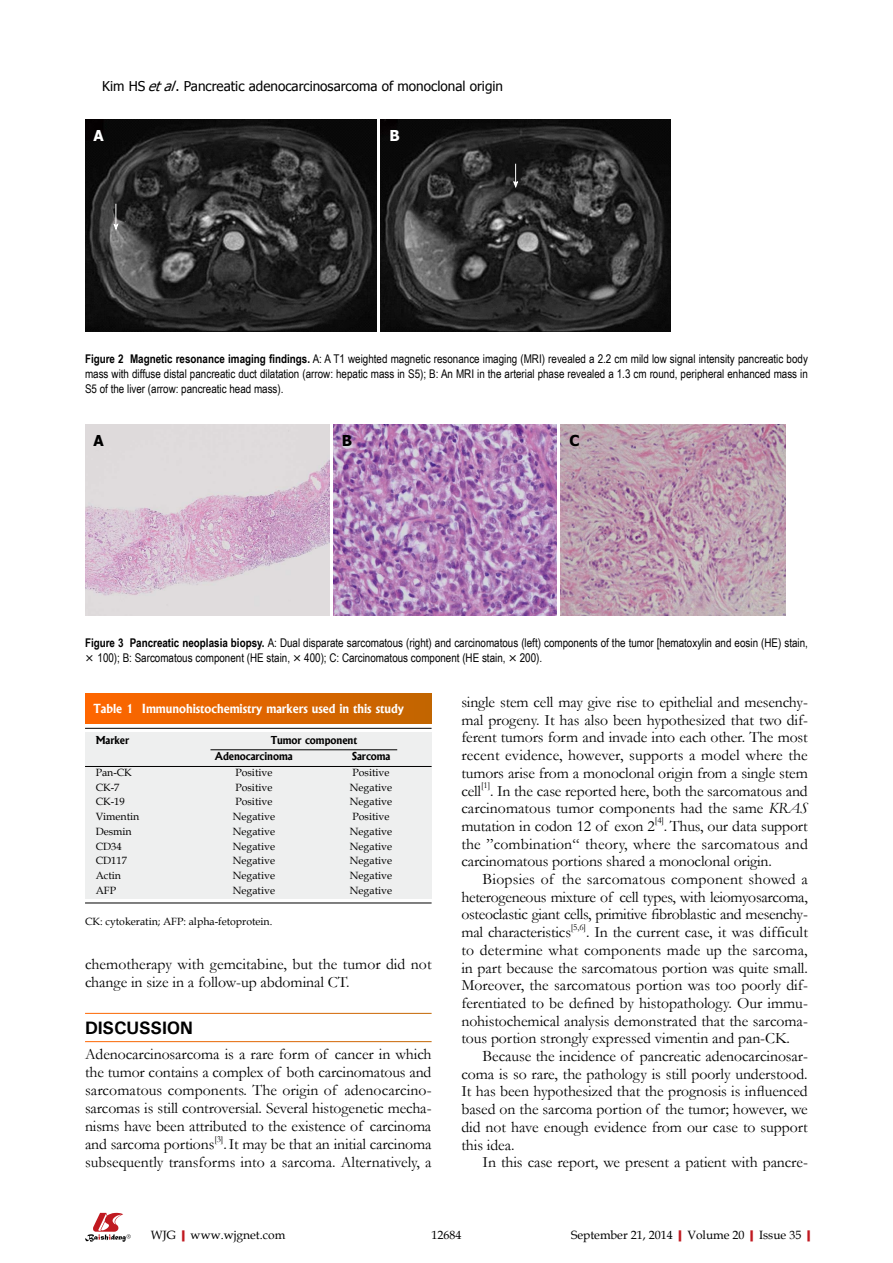
<style>
.page{position:relative;width:893px;height:1263px;background:#fff}
.page>*{position:absolute;margin:0;border:0;box-sizing:border-box;transform-origin:0 0}
.t1{font:700 18px "Univers";letter-spacing:-.01em;color:#000}
.t2{font:15.75px/17.7px "Garamond";letter-spacing:-.005em;color:#000;text-align:justify}
.t3{font:15.75px "Garamond";letter-spacing:.015em;color:#000}
.t4{font:700 15px "Tahoma";color:#000}
.t5{font:700 15px "Tahoma";color:#fff}
.t6{font:13.5px "Tahoma";color:#000}
.t7{font:12px/15px "Arial Narrow";color:#000;text-align:justify}
.t8{font:12px "Book Antiqua";color:#000}
.t9{font:700 12px "Albertus";color:#fff}
.t10{font:10.5px "Book Antiqua";color:#000}
.t11{font:700 10.5px/16.4px "Albertus";color:#000}
.t12{font:9.15px "Garamond";color:#000}
.s1{font-style:italic}
.s2{font-weight:700}
.s3{font-family:"Tahoma"}
.s4{font-weight:700;color:#c01920}
</style>
<div class="page">
<div style="left:85px;top:732px;width:347px;height:166px;background:#eeefef"></div>
<svg style="left:85px;top:1213px;width:46px;height:29px"></svg>
<img style="left:85px;top:424px;width:244px;height:191px">
<img style="left:334px;top:424px;width:222px;height:191px">
<img style="left:561px;top:424px;width:224px;height:191px">
<div style="left:85px;top:694px;width:347px;height:30px;background:linear-gradient(to right,#f60,#c16500)"></div>
<hr style="left:85px;top:728px;width:347px;height:1px;background:#000">
<hr style="left:85px;top:766px;width:347px;height:1px;background:#000">
<hr style="left:210px;top:749px;width:187px;height:1px;background:#000">
<hr style="left:85px;top:902px;width:347px;height:1px;background:#000">
<img style="left:85px;top:119px;width:291px;height:212px">
<img style="left:381px;top:119px;width:289px;height:212px">
<svg style="left:113px;top:204px;width:5px;height:26px"></svg>
<svg style="left:513px;top:164px;width:5px;height:23px"></svg>
<p class="t6" style="left:102px;top:77px;width:403px">Kim HS <span class="s1">etal</span>. Pancreatic adenocarcinosarcoma of monoclonal origin</p>
<p class="t5" style="left:94px;top:125px;width:12px">A</p>
<p class="t5" style="left:389px;top:125px;width:12px">B</p>
<p class="t7" style="left:85px;top:351px;width:724px"><span class="s2">Figure 2 Magnetic resonance imaging findings.</span> A: A T1 weighted magnetic resonance imaging (MRI) revealed a 2.2 cm mild low signal intensity pancreatic body mass with diffuse distal pancreatic duct dilatation (arrow: hepatic mass in S5); B: An MRI in the arterial phase revealed a 1.3 cm round, peripheral enhanced mass in S5 of the liver (arrow: pancreatic head mass).</p>
<p class="t4" style="left:94px;top:430px;width:12px">A</p>
<p class="t4" style="left:342px;top:430px;width:12px">B</p>
<p class="t4" style="left:569px;top:430px;width:12px">C</p>
<p class="t7" style="left:85px;top:635px;width:724px"><span class="s2">Figure 3 Pancreatic neoplasia biopsy.</span> A: Dual disparate sarcomatous (right) and carcinomatous (left) components of the tumor [hematoxylin and eosin (HE) stain, <span class="s3">×</span> 100); B: Sarcomatous component (HE stain, <span class="s3">×</span> 400); C: Carcinomatous component (HE stain, <span class="s3">×</span> 200).</p>
<p class="t9" style="left:94px;top:701px;width:312px">Table 1 Immunohistochemistry markers used in this study</p>
<p class="t2" style="left:461px;top:692px;width:348px">single stem cell may give rise to epithelial and mesenchy&shy;mal progeny. It has also been hypothesized that two dif&shy;ferent tumors form and invade into each other. The most recent evidence, however, supports a model where the tumors arise from a monoclonal origin from a single stem cell</p>
<p class="t11" style="left:96px;top:731px;width:35px">Marker</p>
<p class="t11" style="left:215px;top:731px;width:143px;text-indent:55px">Tumor component<br>Adenocarcinoma</p>
<p class="t11" style="left:352px;top:748px;width:40px">Sarcoma</p>
<p class="t10" style="left:96px;top:765px;width:38px">Pan-CK</p>
<p class="t10" style="left:235px;top:765px;width:39px">Positive</p>
<p class="t10" style="left:353px;top:765px;width:39px">Positive</p>
<p class="t10" style="left:96px;top:780px;width:25px">CK-7</p>
<p class="t10" style="left:235px;top:780px;width:39px">Positive</p>
<p class="t10" style="left:350px;top:780px;width:44px">Negative</p>
<p class="t10" style="left:96px;top:794px;width:31px">CK-19</p>
<p class="t10" style="left:235px;top:794px;width:39px">Positive</p>
<p class="t10" style="left:350px;top:794px;width:44px">Negative</p>
<p class="t10" style="left:96px;top:809px;width:45px">Vimentin</p>
<p class="t10" style="left:233px;top:809px;width:44px">Negative</p>
<p class="t10" style="left:353px;top:809px;width:39px">Positive</p>
<p class="t10" style="left:96px;top:824px;width:38px">Desmin</p>
<p class="t10" style="left:233px;top:824px;width:44px">Negative</p>
<p class="t10" style="left:350px;top:824px;width:44px">Negative</p>
<p class="t10" style="left:96px;top:839px;width:28px">CD34</p>
<p class="t10" style="left:233px;top:839px;width:44px">Negative</p>
<p class="t10" style="left:350px;top:839px;width:44px">Negative</p>
<p class="t10" style="left:96px;top:853px;width:33px">CD117</p>
<p class="t10" style="left:233px;top:853px;width:44px">Negative</p>
<p class="t10" style="left:350px;top:853px;width:44px">Negative</p>
<p class="t10" style="left:96px;top:868px;width:27px">Actin</p>
<p class="t10" style="left:233px;top:868px;width:44px">Negative</p>
<p class="t10" style="left:350px;top:868px;width:44px">Negative</p>
<p class="t10" style="left:96px;top:883px;width:22px">AFP</p>
<p class="t10" style="left:233px;top:883px;width:44px">Negative</p>
<p class="t10" style="left:350px;top:883px;width:44px">Negative</p>
<p class="t12" style="left:481px;top:779px;width:11px">[1]</p>
<p class="t2" style="left:461px;top:781px;width:348px;text-indent:29px">. In the case reported here, both the sarcomatous and carcinomatous tumor components had the same <span class="s1">KRAS </span>mutation in codon 12 of exon 2</p>
<p class="t12" style="left:655px;top:814px;width:11px">[4]</p>
<p class="t2" style="left:664px;top:817px;width:145px">. Thus, our data support</p>
<p class="t2" style="left:461px;top:834px;width:348px">the ”combination“ theory, where the sarcomatous and</p>
<p class="t2" style="left:461px;top:852px;width:312px">carcinomatous portions shared a monoclonal origin.</p>
<p class="t3" style="left:483px;top:868px;width:327px">Biopsies of the sarcomatous component showed a</p>
<p class="t2" style="left:461px;top:887px;width:348px">heterogeneous mixture of cell types, with leiomyosarcoma,</p>
<p class="t2" style="left:461px;top:905px;width:348px">osteoclastic giant cells, primitive fibroblastic and mesenchy-</p>
<p class="t2" style="left:461px;top:923px;width:111px">mal characteristics</p>
<p class="t12" style="left:571px;top:920px;width:17px">[5,6]</p>
<p class="t2" style="left:586px;top:923px;width:223px">. In the current case, it was difficult</p>
<p class="t2" style="left:461px;top:941px;width:348px">to determine what components made up the sarcoma,</p>
<p class="t2" style="left:461px;top:958px;width:348px">in part because the sarcomatous portion was quite small.</p>
<p class="t2" style="left:461px;top:976px;width:348px">Moreover, the sarcomatous portion was too poorly dif-</p>
<p class="t2" style="left:461px;top:994px;width:348px">ferentiated to be defined by histopathology. Our immu-</p>
<p class="t2" style="left:461px;top:1011px;width:348px">nohistochemical analysis demonstrated that the sarcoma-</p>
<p class="t2" style="left:461px;top:1029px;width:330px">tous portion strongly expressed vimentin and pan-CK.</p>
<p class="t2" style="left:483px;top:1047px;width:327px">Because the incidence of pancreatic adenocarcinosar-</p>
<p class="t2" style="left:461px;top:1064px;width:348px">coma is so rare, the pathology is still poorly understood.</p>
<p class="t2" style="left:461px;top:1082px;width:348px">It has been hypothesized that the prognosis is influenced</p>
<p class="t2" style="left:461px;top:1100px;width:348px">based on the sarcoma portion of the tumor; however, we</p>
<p class="t2" style="left:461px;top:1118px;width:348px">did not have enough evidence from our case to support</p>
<p class="t2" style="left:461px;top:1135px;width:55px">this idea.</p>
<p class="t2" style="left:483px;top:1153px;width:327px">In this case report, we present a patient with pancre-</p>
<p class="t10" style="left:85px;top:914px;width:189px">CK: cytokeratin; AFP: alpha-fetoprotein.</p>
<p class="t2" style="left:85px;top:954px;width:348px">chemotherapy with gemcitabine, but the tumor did not change in size in a follow-up abdominal CT.</p>
<p class="t1" style="left:85px;top:1016px;width:110px">DISCUSSION</p>
<p class="t2" style="left:85px;top:1044px;width:348px;line-height:18.1px">Adenocarcinosarcoma is a rare form of cancer in which the tumor contains a complex of both carcinomatous and sarcomatous components. The origin of adenocarcino&shy;sarcomas is still controversial. Several histogenetic mecha&shy;nisms have been attributed to the existence of carcinoma and sarcoma portions</p>
<p class="t12" style="left:214px;top:1132px;width:11px">[3]</p>
<p class="t2" style="left:85px;top:1135px;width:348px;line-height:18.1px;text-align:right">.It may be that an initial carcinoma<br>subsequently transforms into a sarcoma. Alternatively, a</p>
<p class="t8" style="left:151px;top:1226px;width:136px">WJG<span class="s4">|</span>www.wjgnet.com</p>
<p class="t8" style="left:431px;top:1226px;width:31px">12684</p>
<p class="t8" style="left:571px;top:1226px;width:246px">September 21, 2014<span class="s4">|</span>Volume 20<span class="s4">|</span>Issue 35<span class="s4">|</span></p>
</div>
